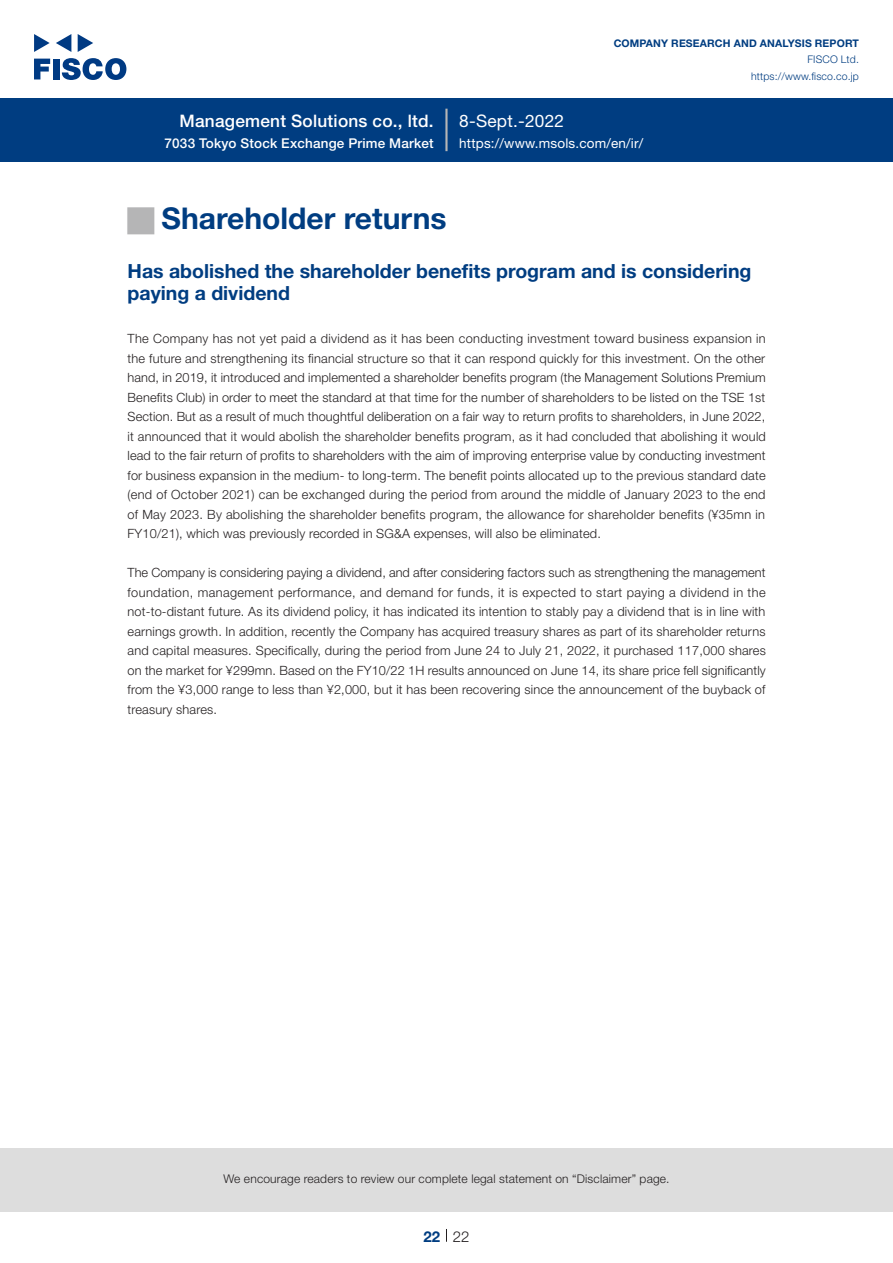
<style>
.page{position:relative;width:893px;height:1263px;background:#fff}
.page>*{position:absolute;margin:0;border:0;box-sizing:border-box;transform-origin:0 0}
.t1{font:700 30px "Helvetica Neue LT Std";color:#003d81}
.t2{font:27px "European Pi Std 1";color:#b5b5b6}
.t3{font:700 19.5px/22.5px "Helvetica Neue LT Std";color:#003d81}
.t4{font:500 17.25px "Helvetica Neue LT Std";letter-spacing:.015em;color:#fff}
.t5{font:17.25px "Helvetica Neue LT Std";letter-spacing:.015em;color:#fff}
.t6{font:300 15px "Helvetica Neue LT Std";color:#231f20}
.t7{font:700 15px "Helvetica Neue LT Std";color:#003d81}
.t8{font:500 13.5px "Helvetica Neue LT Std";letter-spacing:.015em;color:#fff}
.t9{font:13.5px "Helvetica Neue LT Std";letter-spacing:.015em;color:#fff}
.t10{font:300 12.75px/19.5px "Helvetica Neue LT Std";letter-spacing:.015em;color:#231f20;text-align:justify}
.t11{font:300 12px "Helvetica Neue LT Std";letter-spacing:.015em;color:#231f20}
.t12{font:700 10.5px "Helvetica Neue LT Std";letter-spacing:.015em;color:#003d81}
.t13{font:300 10.5px/16.5px "Helvetica Neue LT Std";letter-spacing:.015em;color:#003d81;text-align:right}
</style>
<div class="page">
<div style="left:0;top:1148px;width:893px;height:64px;background:#ddd"></div>
<svg style="left:34px;top:59px;width:16px;height:20px"></svg>
<div style="left:53px;top:59px;width:6px;height:20px;background:#003a83"></div>
<svg style="left:62px;top:58px;width:64px;height:22px"></svg>
<svg style="left:34px;top:34px;width:16px;height:18px"></svg>
<svg style="left:78px;top:34px;width:15px;height:18px"></svg>
<svg style="left:56px;top:34px;width:15px;height:18px"></svg>
<div style="left:0;top:98px;width:893px;height:64px;background:#003d81"></div>
<hr style="left:445px;top:109px;width:3px;height:42px;background:#b5b5b6">
<svg style="left:446px;top:1229px;width:1px;height:13px"></svg>
<h3 class="t4" style="left:180px;top:110px;width:256px">Management Solutions co., ltd.</h3>
<p class="t8" style="left:165px;top:135px;width:271px">7033 Tokyo Stock Exchange Prime Market</p>
<h3 class="t5" style="left:459px;top:110px;width:106px">8-Sept.-2022</h3>
<p class="t12" style="left:614px;top:37px;width:247px">COMPANY RESEARCH AND ANALYSIS REPORT</p>
<p class="t13" style="left:751px;top:51px;width:109px">FISCO Ltd. https://www.fisco.co j p.</p>
<p class="t9" style="left:459px;top:135px;width:186px">https://www.msols.com/ e n /i r/</p>
<h2 class="t2" style="left:128px;top:206px;width:28px">■</h2>
<h3 class="t3" style="left:128px;top:259px;width:625px">Has abolished the shareholder benefits program and is considering paying a dividend</h3>
<p class="t10" style="left:128px;top:329px;width:640px">The Company has not yet paid a dividend as it has been conducting investment toward business expansion in the future and strengthening its financial structure so that it can respond quickly for this investment. On the other hand in, 2019, it introduced and implemented a shareholder benefits program (the Management Solutions Premium Benefits Club) in order to meet the standard at that time for the number of shareholders to be listed on the TSE 1st Section. But as a result of much thoughtful deliberation on a fair way to return profits to shareholders in, June 2022, it announced that it would abolish the shareholder benefits program, as it had concluded that abolishing it would lead to the fair return of profits to shareholders with the aim of improving enterprise value by conducting investment for business expansion in the medium to- long-term. The benefit points allocated up to the previous standard date (end of October 2021) can be exchanged during the period from around the middle of January 2023 to the end of May 2023. By abolishing the shareholder benefits program, the allowance for shareholder benefits (¥35mn in FY10/21 ,) which was previously recorded in SG&amp;A expenses, will also be eliminated.</p>
<p class="t10" style="left:128px;top:563px;width:640px">The Company is considering paying a dividend, and after considering factors such as strengthening the management foundation, management performance, and demand for funds isit, expected to start paying a dividend in the not-to-distant future. As its dividend policy it, has indicated its intention to stably pay a dividend that is in line with earnings growth In. addition, recently the Company has acquired treasury shares as part of its shareholder returns and capital measures. Specifically, during the period from June 24 to July 21, 2022, it purchased 117,000 shares on the market for ¥299mn. Based on the FY10/22 H1 results announced on June 14, its share price fell significantly from the ¥3,000 range to less than ¥2,000, but it has been recovering since the announcement of the buyback of treasury shares.</p>
<h1 class="t1" style="left:162px;top:200px;width:287px">Shareholder returns</h1>
<p class="t11" style="left:223px;top:1171px;width:448px">We encourage readers to review our complete legal statement on “Disclaimer” page.</p>
<p class="t7" style="left:423px;top:1227px;width:18px">22</p>
<p class="t6" style="left:453px;top:1227px;width:18px">22</p>
</div>
